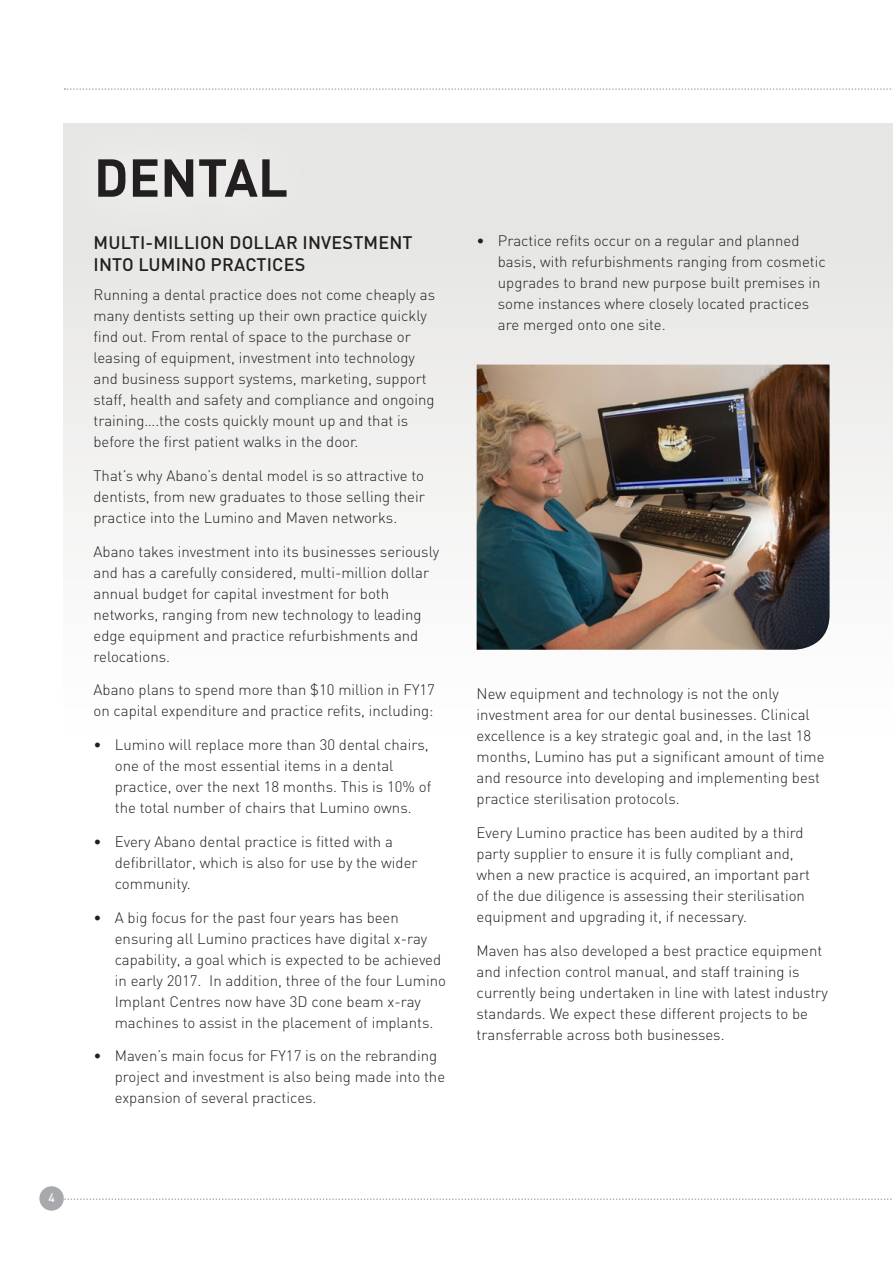
<style>
.page{position:relative;width:893px;height:1263px;background:#fff}
.page>*{position:absolute;margin:0;border:0;box-sizing:border-box;transform-origin:0 0}
.t1{font:700 52.5px "DIN";color:#231f20}
.t2{font:500 18px/21.8px "DIN";letter-spacing:.01em;color:#231f20}
.t3{font:300 15px/21px "DIN";color:#231f20}
.t4{font:500 12px "DIN";color:#fff}
</style>
<div class="page">
<svg style="left:65px;top:88px;width:828px;height:2px"></svg>
<svg style="left:64px;top:1198px;width:828px;height:2px"></svg>
<div style="left:39px;top:1186px;width:25px;height:24px;background:#a7a9ac;border-radius:50%"></div>
<div style="left:64px;top:123px;width:829px;height:819px;background:linear-gradient(to bottom,#e4e4e2,#fff)"></div>
<img style="left:477px;top:364px;width:353px;height:286px">
<div style="left:63px;top:123px;width:265px;height:121px;background:#e7e7e6"></div>
<p class="t4" style="left:48px;top:1190px;width:8px">4</p>
<h1 class="t1" style="left:94px;top:143px;width:196px">DENTAL</h1>
<p class="t2" style="left:94px;top:231px;width:321px">MULTI-MILLION DOLLAR INVESTMENT<br>INTO LUMINO PRACTICES</p>
<p class="t3" style="left:94px;top:284px;width:343px">Running a dental practice does not come cheaply as many dentists setting up their own practice quickly find out. From rental of space to the purchase or leasing of equipment, investment into technology and business support systems, marketing, support staff, health and safety and compliance and ongoing training….the costs quickly mount up and that is before the first patient walks in the door.</p>
<p class="t3" style="left:94px;top:465px;width:333px;text-align:justify">That’s why Abano’s dental model is so attractive to dentists, from new graduates to those selling their practice into the Lumino and Maven networks.</p>
<p class="t3" style="left:94px;top:540px;width:347px">Abano takes investment into its businesses seriously and has a carefully considered, multi-million dollar annual budget for capital investment for both networks, ranging from new technology to leading edge equipment and practice refurbishments and relocations.</p>
<p class="t3" style="left:94px;top:679px;width:343px">Abano plans to spend more than $10 million in FY17 on capital expenditure and practice refits, including:</p>
<p class="t3" style="left:115px;top:734px;width:318px;text-indent:-21px">• Lumino will replace more than 30 dental chairs, one of the most essential items in a dental practice, over the next 18 months. This is 10% of the total number of chairs that Lumino owns.</p>
<p class="t3" style="left:115px;top:831px;width:304px;text-indent:-21px">• Every Abano dental practice is fitted with a defibrillator, which is also for use by the wider community.</p>
<p class="t3" style="left:115px;top:906px;width:333px;text-indent:-21px">• A big focus for the past four years has been ensuring all Lumino practices have digital x-ray capability, a goal which is expected to be achieved in early 2017. In addition, three of the four Lumino Implant Centres now have 3D cone beam x-ray machines to assist in the placement of implants.</p>
<p class="t3" style="left:115px;top:1045px;width:332px;text-indent:-21px">• Maven’s main focus for FY17 is on the rebranding project and investment is also being made into the expansion of several practices.</p>
<p class="t3" style="left:498px;top:230px;width:329px;text-indent:-21px">• Practice refits occur on a regular and planned basis, with refurbishments ranging from cosmetic upgrades to brand new purpose built premises in some instances where closely located practices are merged onto one site.</p>
<p class="t3" style="left:477px;top:683px;width:349px">New equipment and technology is not the only investment area for our dental businesses. Clinical excellence is a key strategic goal and, in the last 18 months, Lumino has put a significant amount of time and resource into developing and implementing best practice sterilisation protocols.</p>
<p class="t3" style="left:477px;top:822px;width:335px">Every Lumino practice has been audited by a third party supplier to ensure it is fully compliant and, when a new practice is acquired, an important part of the due diligence is assessing their sterilisation equipment and upgrading it, if necessary.</p>
<p class="t3" style="left:477px;top:940px;width:353px">Maven has also developed a best practice equipment and infection control manual, and staff training is currently being undertaken in line with latest industry standards. We expect these different projects to be transferrable across both businesses.</p>
</div>
